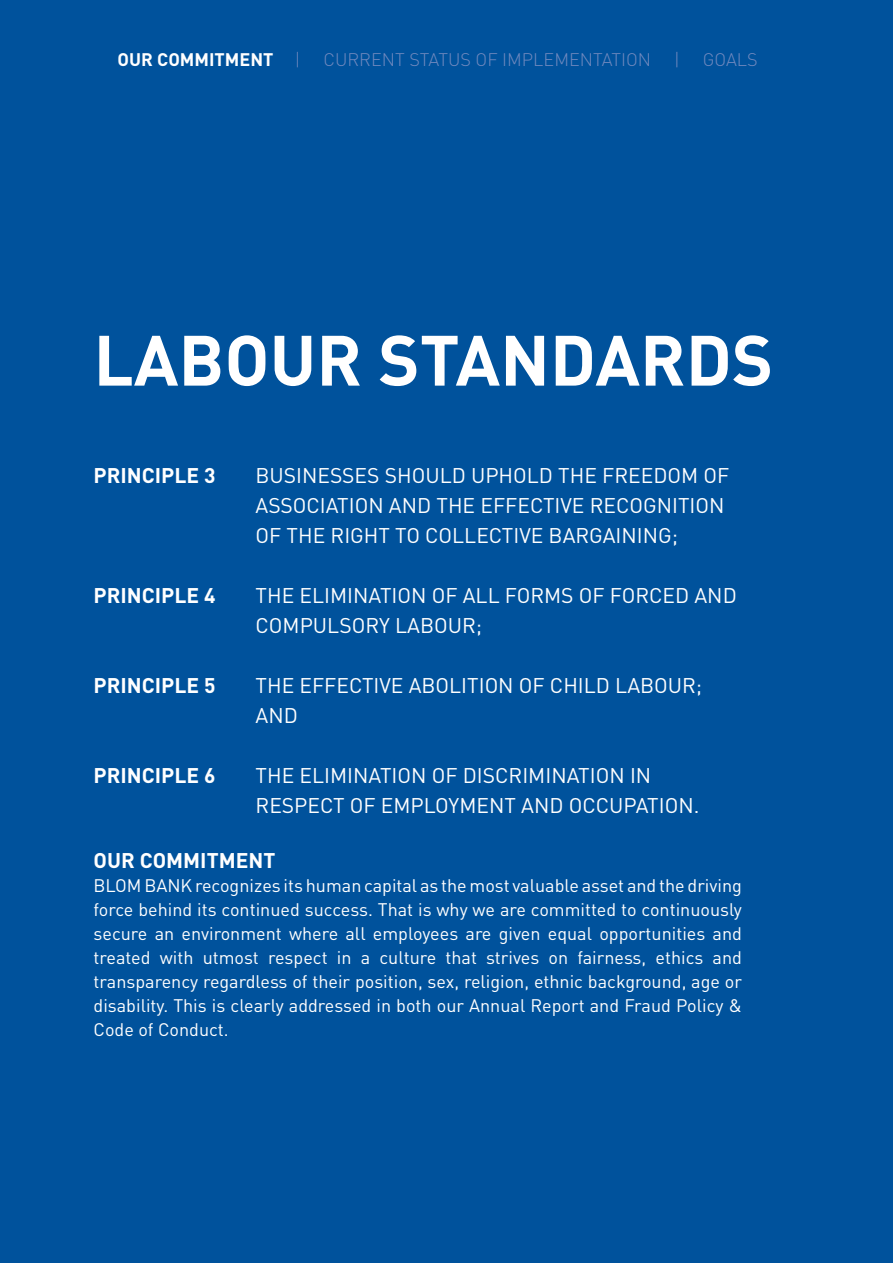
<style>
.page{position:relative;width:893px;height:1263px;background:#00529c}
.page>*{position:absolute;margin:0;border:0;box-sizing:border-box;transform-origin:0 0}
.t1{font:700 70.05px "DIN";color:#fff}
.t2{font:21px/30px "DIN";color:#fff}
.t3{font:700 21px "DIN";color:#fff}
.t4{font:18px/24px "DIN";color:#fff;text-align:justify}
.t5{font:300 18px "DIN";color:#7189be}
.t6{font:700 18px "DIN";color:#fff}
.s1{font-weight:300;color:#7189be}
</style>
<div class="page">
<p class="t6" style="left:118px;top:48px;width:184px">OUR COMMITMENT <span class="s1">|</span></p>
<p class="t5" style="left:323px;top:48px;width:329px">CURRENT STATUS OF IMPLEMENTATION</p>
<p class="t5" style="left:674px;top:48px;width:7px">|</p>
<p class="t5" style="left:703px;top:48px;width:56px">GOALS</p>
<h1 class="t1" style="left:94px;top:314px;width:87px">LABOUR</h1>
<h1 class="t1" style="left:378px;top:314px;width:396px">STANDARDS</h1>
<p class="t3" style="left:94px;top:462px;width:26px">PRINCIPLE</p>
<p class="t3" style="left:204px;top:462px;width:13px">3</p>
<p class="t2" style="left:256px;top:460px;width:373px">Businesses should uphold the freedo</p>
<p class="t2" style="left:681px;top:460px;width:50px">m of</p>
<p class="t2" style="left:256px;top:490px;width:94px">association</p>
<p class="t2" style="left:389px;top:490px;width:253px">and the effective recognition</p>
<p class="t2" style="left:94px;top:520px;width:45px">o</p>
<p class="t2" style="left:269px;top:520px;width:358px">f the rig ht to collective bargaining</p>
<p class="t2" style="left:672px;top:520px;width:8px">;</p>
<p class="t3" style="left:94px;top:582px;width:26px">PRINCIPLE</p>
<p class="t3" style="left:204px;top:582px;width:13px">4</p>
<p class="t2" style="left:256px;top:580px;width:137px">the elimination</p>
<p class="t2" style="left:256px;top:580px;width:466px;text-indent:176px">of all forms of forced and compulsory labour;</p>
<p class="t3" style="left:94px;top:672px;width:26px">PRINCIPLE</p>
<p class="t3" style="left:204px;top:672px;width:13px">5</p>
<p class="t2" style="left:256px;top:670px;width:217px">the effective abolition</p>
<p class="t2" style="left:519px;top:670px;width:185px">of chi ld labour;</p>
<p class="t2" style="left:256px;top:700px;width:27px">and</p>
<p class="t3" style="left:94px;top:762px;width:26px">PRINCIPLE</p>
<p class="t3" style="left:204px;top:762px;width:13px">6</p>
<p class="t2" style="left:256px;top:760px;width:137px">the elimination</p>
<p class="t2" style="left:432px;top:760px;width:159px">of discri mination</p>
<p class="t2" style="left:630px;top:760px;width:10px">in</p>
<p class="t2" style="left:94px;top:790px;width:39px">re</p>
<p class="t2" style="left:282px;top:790px;width:208px">spect of employment</p>
<p class="t2" style="left:521px;top:790px;width:138px">and occupation</p>
<p class="t2" style="left:694px;top:790px;width:7px">.</p>
<p class="t3" style="left:94px;top:847px;width:183px">OUR COMMITMENT</p>
<p class="t4" style="left:94px;top:873px;width:650px">BLOM BANK recognizes its human capital as the most valuable asset and the driving force behind its continued success. That is why we are committed to continuously secure an environment where all employees are given equal opportunities and treated with utmost respect in a culture that strives on fairness, ethics and transparency regardless of their position, sex, religion, ethnic background, age or disability. This is clearly addressed in both our Annual Report and Fraud Policy &amp; Code of Conduct.</p>
</div>
